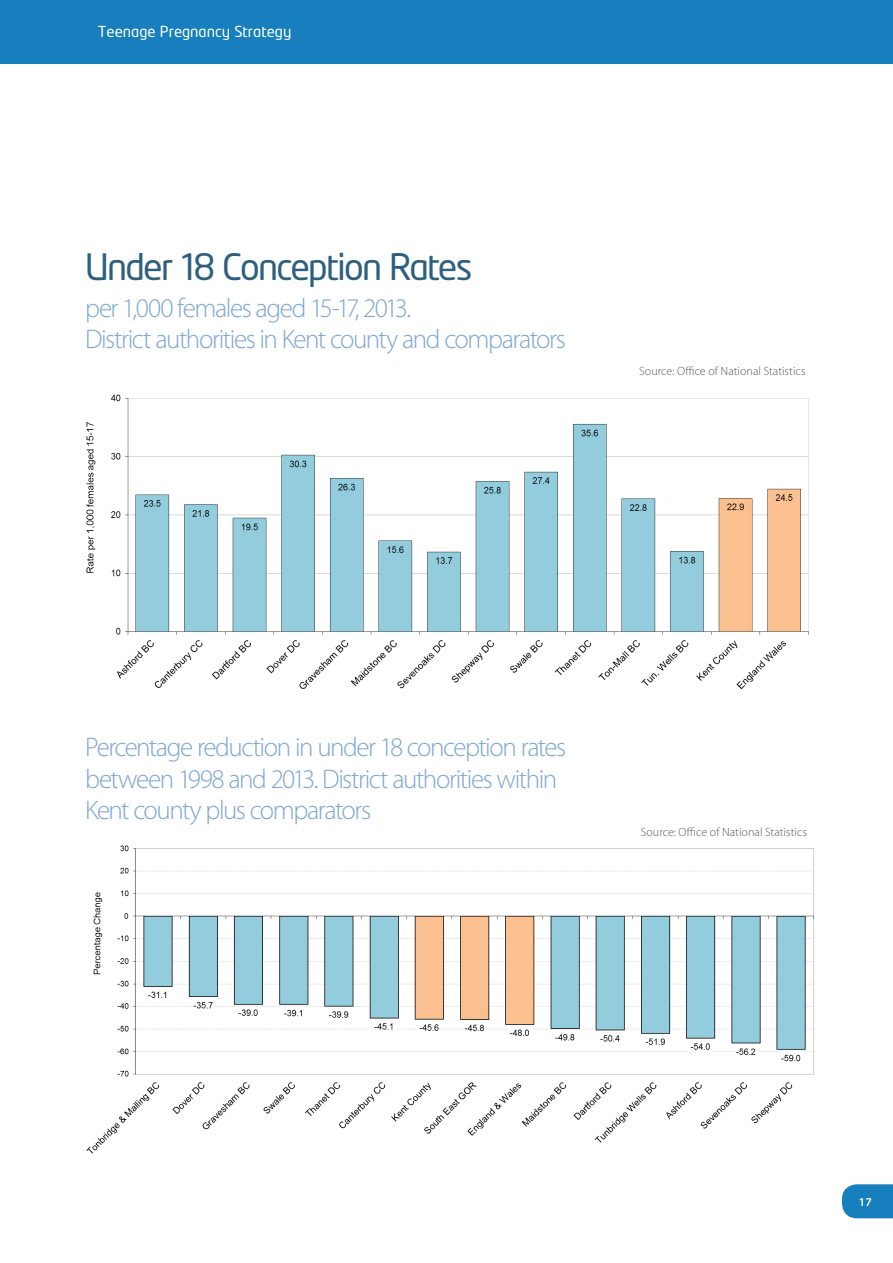
<style>
.page{position:relative;width:893px;height:1263px;background:#fff}
.page>*{position:absolute;margin:0;border:0;box-sizing:border-box;transform-origin:0 0}
.t1{font:36px "Neo Tech";letter-spacing:-.05em;color:#2d5f7e}
.t2{font:300 27px/31.5px "Myriad Pro";letter-spacing:-.055em;color:#7fa6d4}
.t3{font:15px "Neo Tech";color:#fff}
.t4{font:300 12px "Myriad Pro";letter-spacing:.005em;color:#57585a}
.t5{font:600 12px "Myriad Pro";color:#fff}
</style>
<div class="page">
<div style="left:0;top:0;width:893px;height:64px;background:#177fbe"></div>
<img style="left:86px;top:394px;width:723px;height:296px">
<img style="left:86px;top:845px;width:728px;height:309px">
<svg style="left:842px;top:1184px;width:51px;height:34px;background:#2486c1"></svg>
<p class="t3" style="left:98px;top:24px;width:195px">Teenage Pregnancy Strategy</p>
<p class="t1" style="left:85px;top:249px;width:389px">Under 18 Conception Rates</p>
<p class="t2" style="left:85px;top:292px;width:482px">per 1,000 females aged 15-17, 2013.<br>District authorities in Kent county and comparators</p>
<p class="t4" style="left:639px;top:364px;width:168px">Source: Office of National Statistics</p>
<p class="t2" style="left:85px;top:731px;width:482px">Percentage reduction in under 18 conception rates between 1998 and 2013. District authorities within<br>Kent county plus comparators</p>
<p class="t4" style="left:641px;top:824px;width:168px">Source: Office of National Statistics</p>
<p class="t5" style="left:859px;top:1194px;width:14px">17</p>
</div>
